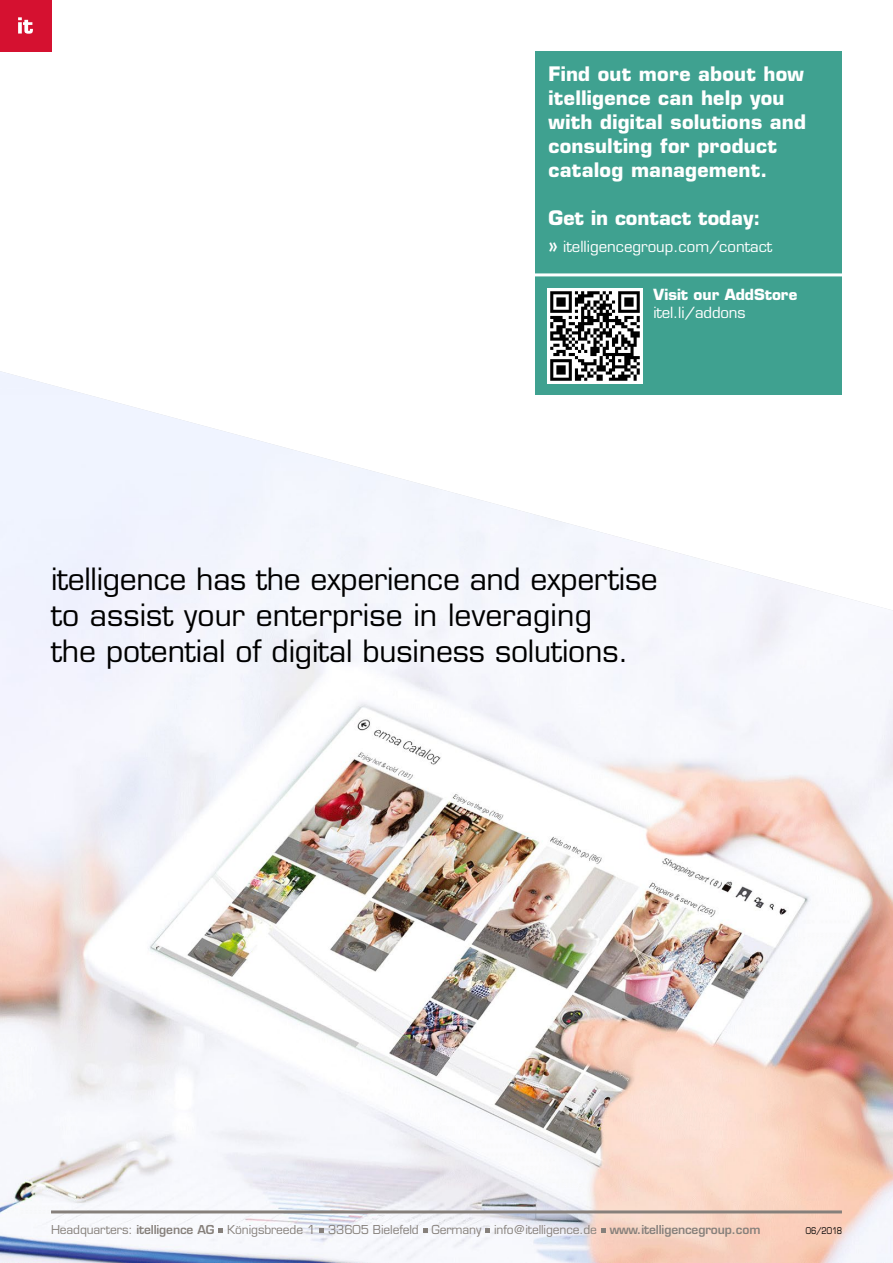
<style>
.page{position:relative;width:893px;height:1263px;background:#fff}
.page>*{position:absolute;margin:0;border:0;box-sizing:border-box;transform-origin:0 0}
.t1{font:500 30px/36px "Eurostile LTCE";letter-spacing:-.005em;color:#000}
.t2{font:700 19.5px/24px "Eurostile LTCE";letter-spacing:.01em;color:#fff}
.t3{font:500 15px "Eurostile LTCE";color:#fff}
.t4{font:700 15px "Eurostile LTCE";color:#fff}
.t5{font:500 12px "Eurostile LTCE";letter-spacing:-.01em;color:#86807b}
.t6{font:500 9px "Eurostile LTCE";color:#000;scale:.85 1}
.s1{font-weight:600;font-size:18px}
.s2{font-weight:600}
</style>
<div class="page">
<img style="left:0;top:371px;width:893px;height:892px">
<div style="left:536px;top:51px;width:306px;height:344px;background:#3fa190"></div>
<div style="left:0;top:0;width:51px;height:51px;background:#d51130"></div>
<svg style="left:18px;top:17px;width:15px;height:17px"></svg>
<hr style="left:51px;top:1210px;width:791px;height:3px;background:#86807b">
<svg style="left:218px;top:1228px;width:5px;height:5px"></svg>
<svg style="left:319px;top:1228px;width:5px;height:5px"></svg>
<svg style="left:423px;top:1228px;width:5px;height:5px"></svg>
<svg style="left:485px;top:1228px;width:5px;height:5px"></svg>
<svg style="left:601px;top:1228px;width:5px;height:5px"></svg>
<hr style="left:531px;top:273px;width:313px;height:3px;background:#fff">
<div style="left:547px;top:288px;width:96px;height:96px;background:#fff"></div>
<img style="left:550px;top:291px;width:90px;height:90px">
<p class="t2" style="left:549px;top:62px;width:259px">Find out more about how itelligence can help you with digital solutions and consulting for product catalog management.</p>
<p class="t2" style="left:549px;top:206px;width:213px">Get in contact today:</p>
<p class="t3" style="left:548px;top:238px;width:225px"><span class="s1">»</span> itelligencegroup.com/contact</p>
<p class="t4" style="left:653px;top:285px;width:145px">Visit our AddStore</p>
<p class="t3" style="left:653px;top:304px;width:94px">itel.li/addons</p>
<h1 class="t1" style="left:51px;top:561px;width:608px">itelligence has the experience and expertise to assist your enterprise in leveraging<br>the potential of digital business solutions.</h1>
<p class="t5" style="left:51px;top:1223px;width:711px">Headquarters: <span class="s2">itelligence AG</span> Königsbreede 1 33605 Bielefeld Germany info@itelligence.de <span class="s2">www.itelligencegroup.com</span></p>
<p class="t6" style="left:806px;top:1225px;width:44px">06/2018</p>
</div>
